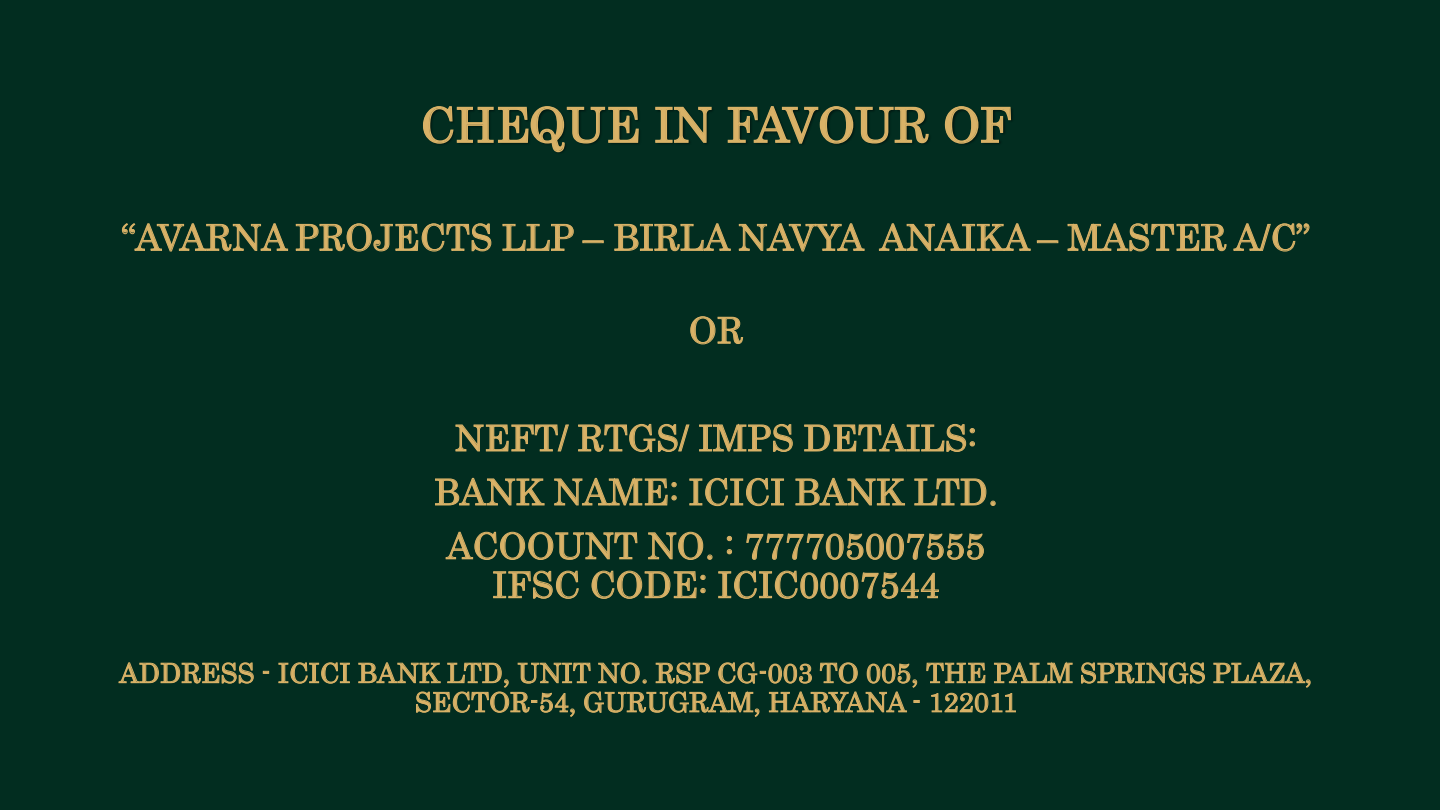
<style>
.page{position:relative;width:1440px;height:810px;background:#022d20}
.page>*{position:absolute;margin:0;border:0;box-sizing:border-box;transform-origin:0 0}
.t1{font:48px "Century";letter-spacing:-.005em;color:#d9b267}
.t2{font:36px/54px "Century";letter-spacing:.005em;color:#d9b267;text-align:center}
.t3{font:27px/29.1px "Century";letter-spacing:.005em;color:#d9b267;text-align:center}
</style>
<div class="page">
<svg style="left:423px;top:106px;width:217px;height:47px"></svg>
<svg style="left:655px;top:106px;width:57px;height:38px"></svg>
<svg style="left:727px;top:106px;width:202px;height:38px"></svg>
<svg style="left:944px;top:106px;width:68px;height:38px"></svg>
<svg style="left:121px;top:223px;width:168px;height:29px"></svg>
<svg style="left:295px;top:223px;width:197px;height:29px"></svg>
<svg style="left:502px;top:223px;width:72px;height:28px"></svg>
<div style="left:582px;top:240px;width:22px;height:3px;border:1px solid #d9b267"></div>
<svg style="left:614px;top:223px;width:117px;height:29px"></svg>
<svg style="left:738px;top:223px;width:127px;height:29px"></svg>
<svg style="left:878px;top:223px;width:153px;height:28px"></svg>
<div style="left:1037px;top:240px;width:21px;height:3px;border:1px solid #d9b267"></div>
<svg style="left:1067px;top:223px;width:160px;height:29px"></svg>
<svg style="left:1233px;top:223px;width:77px;height:29px"></svg>
<svg style="left:690px;top:316px;width:54px;height:29px"></svg>
<svg style="left:455px;top:424px;width:114px;height:28px"></svg>
<svg style="left:578px;top:423px;width:112px;height:30px"></svg>
<svg style="left:699px;top:423px;width:94px;height:29px"></svg>
<svg style="left:804px;top:423px;width:171px;height:29px"></svg>
<svg style="left:435px;top:477px;width:110px;height:29px"></svg>
<svg style="left:554px;top:477px;width:123px;height:29px"></svg>
<svg style="left:689px;top:477px;width:95px;height:30px"></svg>
<svg style="left:795px;top:477px;width:110px;height:29px"></svg>
<svg style="left:914px;top:478px;width:82px;height:28px"></svg>
<svg style="left:445px;top:531px;width:539px;height:68px"></svg>
<svg style="left:118px;top:662px;width:136px;height:22px"></svg>
<svg style="left:263px;top:671px;width:6px;height:3px"></svg>
<svg style="left:278px;top:662px;width:72px;height:22px"></svg>
<svg style="left:926px;top:662px;width:60px;height:21px"></svg>
<svg style="left:994px;top:661px;width:79px;height:22px"></svg>
<svg style="left:1081px;top:662px;width:124px;height:22px"></svg>
<svg style="left:1213px;top:662px;width:98px;height:26px"></svg>
<svg style="left:358px;top:662px;width:562px;height:55px"></svg>
<svg style="left:931px;top:692px;width:85px;height:21px"></svg>
<h1 class="t1" style="left:420px;top:85px;width:592px">CHEQUE IN FAVOUR OF</h1>
<p class="t2" style="left:121px;top:207px;width:1191px">“AVARNA PROJECTS LLP – BIRLA NAVYA ANAIKA – MASTER A/C”</p>
<p class="t2" style="left:689px;top:300px;width:56px">OR</p>
<p class="t2" style="left:434px;top:408px;width:566px">NEFT/ RTGS/ IMPS DETAILS:<br>BANK NAME: ICICI BANK LTD.<br>ACOOUNT NO. : 777705007555</p>
<p class="t2" style="left:492px;top:555px;width:449px">IFSC CODE: ICIC0007544</p>
<p class="t3" style="left:119px;top:656px;width:1194px">ADDRESS - ICICI BANK LTD, UNIT NO. RSP CG-003 TO 005, THE PALM SPRINGS PLAZA,<br>SECTOR-54, GURUGRAM, HARYANA - 122011</p>
</div>
